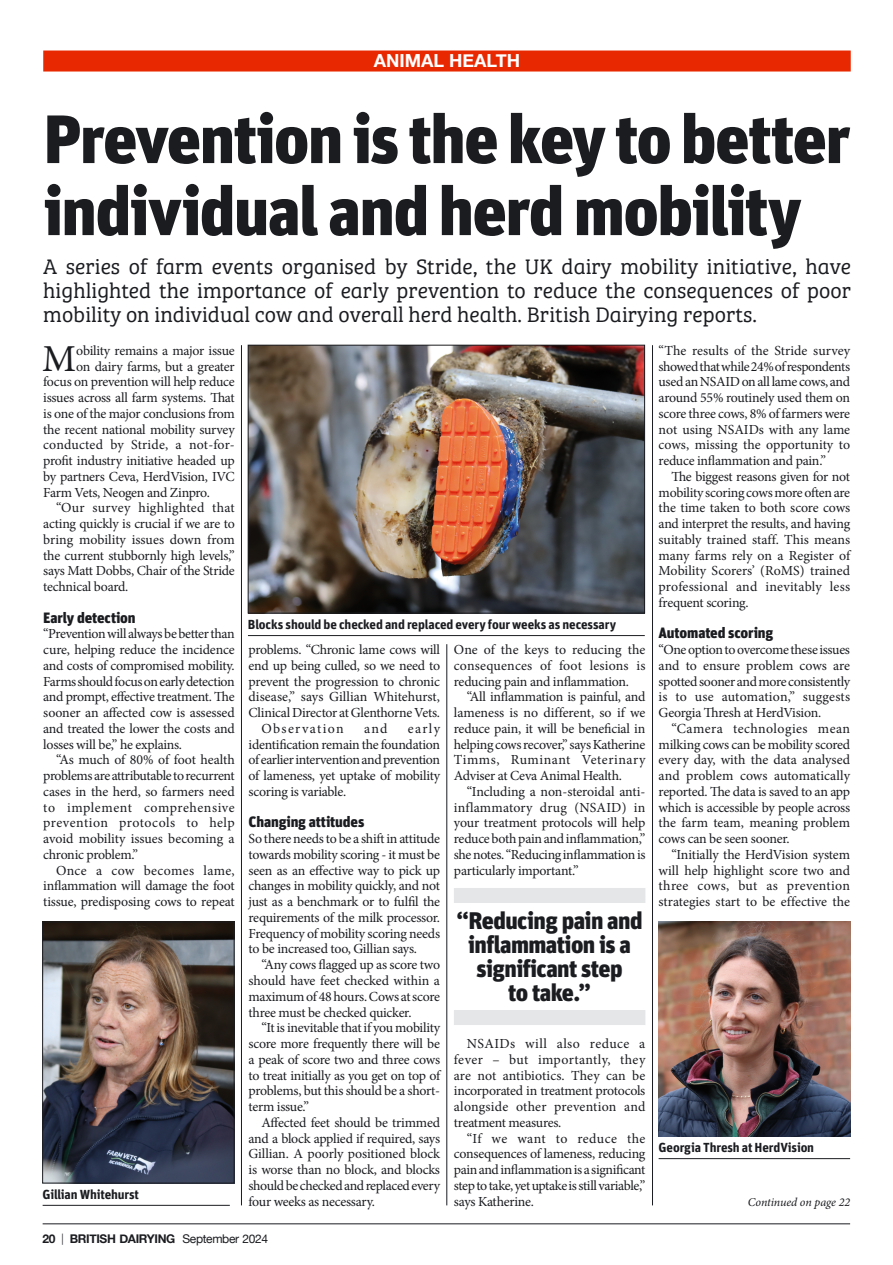
<style>
.page{position:relative;width:893px;height:1265px;background:#fff}
.page>*{position:absolute;margin:0;border:0;box-sizing:border-box;transform-origin:0 0}
.t1{font:900 68.25px/72px "Unit Pro";letter-spacing:-.02em;color:#1b1c20}
.t2{font:38.1px "Minion Pro";color:#1b1c20}
.t3{font:900 24px/24px "Unit Pro";letter-spacing:-.025em;color:#1b1c20;text-align:center}
.t4{font:21.75px/24px "Bree Serif Lt";color:#1b1c20;text-align:justify}
.t5{font:700 18px "Helvetica Neue";color:#fff}
.t6{font:900 15px "Unit Pro";letter-spacing:-.01em;color:#1b1c20}
.t7{font:13.8px/15.8px "Minion Pro";letter-spacing:-.02em;color:#1b1c20;text-align:justify}
.t8{font:13.8px "Minion Pro";color:#1b1c20}
.t9{font:13.8px "Minion Pro";letter-spacing:.01em;color:#1b1c20}
.t10{font:13.8px "Minion Pro";letter-spacing:.015em;color:#1b1c20}
.t11{font:13.8px "Minion Pro";letter-spacing:.095em;color:#1b1c20}
.t12{font:700 13.2px "Unit Pro";letter-spacing:-.01em;color:#1b1c20}
.t13{font:700 12px "Helvetica Neue";letter-spacing:-.03em;color:#1b1c20}
.t14{font:italic 12px "Minion Pro";letter-spacing:-.01em;color:#1b1c20}
.s1{font-family:"Unit Pro";font-weight:300;font-size:12.3px}
.s2{font-weight:400}
</style>
<div class="page">
<hr style="left:43px;top:1223px;width:807px;height:1px;background:#1b1c20">
<div style="left:43px;top:51px;width:807px;height:21px;background:#e72800"></div>
<hr style="left:241px;top:345px;width:1px;height:860px;background:#1b1c20">
<hr style="left:652px;top:345px;width:1px;height:860px;background:#1b1c20">
<hr style="left:446px;top:644px;width:1px;height:561px;background:#1b1c20">
<div style="left:454px;top:888px;width:191px;height:15px;background:#e5e6e7"></div>
<div style="left:454px;top:1010px;width:191px;height:15px;background:#e5e6e7"></div>
<img style="left:250px;top:347px;width:392px;height:264px">
<div style="left:248px;top:345px;width:396px;height:268px;border:1px solid #1b1c20"></div>
<img style="left:44px;top:924px;width:188px;height:257px">
<div style="left:42px;top:922px;width:192px;height:261px;border:1px solid #1b1c20"></div>
<img style="left:658px;top:922px;width:192px;height:214px">
<hr style="left:248px;top:635px;width:396px;height:1px;background:#1b1c20">
<hr style="left:43px;top:1205px;width:187px;height:1px;background:#1b1c20">
<hr style="left:658px;top:1158px;width:192px;height:1px;background:#1b1c20">
<h3 class="t5" style="left:374px;top:46px;width:147px">ANIMAL HEALTH</h3>
<h1 class="t1" style="left:43px;top:99px;width:808px">Prevention is the key to better individual and herd mobility</h1>
<p class="t4" style="left:43px;top:253px;width:809px">A series of farm events organised by Stride, the UK dairy mobility initiative, have highlighted the importance of early prevention to reduce the consequences of poor mobility on individual cow and overall herd health. British Dairying reports.</p>
<h2 class="t2" style="left:42px;top:333px;width:35px">M</h2>
<p class="t7" style="left:76px;top:342px;width:160px">obility remains a major issue</p>
<p class="t7" style="left:658px;top:342px;width:193px">“The results of the Stride survey showed that while 24% of respondents used an NSAID on all lame cows, and around 55% routinely used them on score three cows, 8% of farmers were not using NSAIDs with any lame cows, missing the opportunity to reduce inflammation and pain.”</p>
<p class="t7" style="left:658px;top:468px;width:193px;text-indent:13px">The biggest reasons given for not mobility scoring cows more often are the time taken to both score cows and interpret the results, and having suitably trained staff. This means many farms rely on a Register of Mobility Scorers’ (RoMS) trained professional and inevitably less frequent scoring.</p>
<p class="t6" style="left:658px;top:622px;width:116px">Automated scoring</p>
<p class="t7" style="left:658px;top:642px;width:193px">“One option to overcome these issues and to ensure problem cows are spotted sooner and more consistently is to use automation,” suggests Georgia Thresh at HerdVision.</p>
<p class="t7" style="left:658px;top:720px;width:193px;text-indent:13px">“Camera technologies mean milking cows can be mobility scored every day, with the data analysed and problem cows automatically reported. The data is saved to an app which is accessible by people across the farm team, meaning problem cows can be seen sooner.</p>
<p class="t7" style="left:658px;top:846px;width:193px;text-indent:13px">“Initially the HerdVision system will help highlight score two and three cows, but as prevention strategies start to be effective the</p>
<p class="t7" style="left:76px;top:358px;width:160px">on dairy farms, but a greater</p>
<p class="t7" style="left:43px;top:374px;width:193px">focus on prevention will help reduce</p>
<p class="t7" style="left:43px;top:390px;width:193px">issues across all farm systems. That</p>
<p class="t7" style="left:43px;top:405px;width:193px">is one of the major conclusions from</p>
<p class="t7" style="left:43px;top:421px;width:193px">the recent national mobility survey</p>
<p class="t9" style="left:43px;top:436px;width:193px">conducted by Stride, a not-for-</p>
<p class="t7" style="left:43px;top:453px;width:193px">profit industry initiative headed up</p>
<p class="t7" style="left:43px;top:468px;width:193px">by partners Ceva, HerdVision, IVC</p>
<p class="t7" style="left:43px;top:484px;width:168px">Farm Vets, Neogen and Zinpro.</p>
<p class="t10" style="left:56px;top:499px;width:180px">“Our survey highlighted that</p>
<p class="t7" style="left:43px;top:516px;width:193px">acting quickly is crucial if we are to</p>
<p class="t8" style="left:43px;top:530px;width:193px">bring mobility issues down from</p>
<p class="t7" style="left:43px;top:547px;width:193px">the current stubbornly high levels,”</p>
<p class="t7" style="left:43px;top:563px;width:193px">says Matt Dobbs, Chair of the Stride</p>
<p class="t7" style="left:43px;top:579px;width:87px">technical board.</p>
<p class="t6" style="left:43px;top:606px;width:94px">Early detection</p>
<p class="t7" style="left:43px;top:626px;width:193px">“Prevention will always be better than cure, helping reduce the incidence and costs of compromised mobility.<br>Farms should focus on early detection and prompt, effective treatment. The sooner an affected cow is assessed and treated the lower the costs and losses will be,” he explains.</p>
<p class="t7" style="left:43px;top:752px;width:193px;text-indent:13px">“As much of 80% of foot health problems are attributable to recurrent cases in the herd, so farmers need to implement comprehensive prevention protocols to help avoid mobility issues becoming a chronic problem.”</p>
<p class="t7" style="left:43px;top:862px;width:193px;text-indent:13px">Once a cow becomes lame, inflammation will damage the foot tissue, predisposing cows to repeat</p>
<p class="t12" style="left:248px;top:615px;width:370px">Blocks should be checked and replaced every four weeks as necessary</p>
<p class="t7" style="left:248px;top:642px;width:193px">problems. “Chronic lame cows will</p>
<p class="t7" style="left:248px;top:657px;width:193px">end up being culled, so we need to</p>
<p class="t7" style="left:248px;top:673px;width:193px">prevent the progression to chronic</p>
<p class="t8" style="left:248px;top:688px;width:193px">disease,” says Gillian Whitehurst,</p>
<p class="t7" style="left:248px;top:705px;width:193px">Clinical Director at Glenthorne Vets.</p>
<p class="t11" style="left:261px;top:719px;width:84px">Observation</p>
<p class="t7" style="left:364px;top:720px;width:25px">and</p>
<p class="t7" style="left:454px;top:642px;width:193px">One of the keys to reducing the consequences of foot lesions is reducing pain and inflammation.</p>
<p class="t7" style="left:454px;top:689px;width:193px;text-indent:13px">“All inflammation is painful, and lameness is no different, so if we reduce pain, it will be beneficial in helping cows recover,” says Katherine Timms, Ruminant Veterinary Adviser at Ceva Animal Health.</p>
<p class="t7" style="left:454px;top:783px;width:193px;text-indent:13px">“Including a non-steroidal anti&shy;inflammatory drug (NSAID) in your treatment protocols will help reduce both pain and inflammation,” she notes. “Reducing inflammation is particularly important.”</p>
<h3 class="t3" style="left:456px;top:907px;width:188px">“Reducing pain and inflammation is a significant step<br>to take.”</h3>
<p class="t7" style="left:454px;top:1035px;width:193px;text-indent:13px">NSAIDs will also reduce a fever – but importantly, they are not antibiotics. They can be incorporated in treatment protocols alongside other prevention and treatment measures.</p>
<p class="t7" style="left:454px;top:1130px;width:193px;text-indent:13px">“If we want to reduce the consequences of lameness, reducing pain and inflammation is a significant step to take, yet uptake is still variable,” says Katherine.</p>
<p class="t7" style="left:248px;top:720px;width:193px;text-indent:159px">early identification remain the foundation of earlier intervention and prevention of lameness, yet uptake of mobility scoring is variable.</p>
<p class="t6" style="left:248px;top:811px;width:117px">Changing attitudes</p>
<p class="t7" style="left:248px;top:831px;width:193px">So there needs to be a shift in attitude towards mobility scoring - it must be seen as an effective way to pick up changes in mobility quickly, and not just as a benchmark or to fulfil the requirements of the milk processor.<br>Frequency of mobility scoring needs to be increased too, Gillian says.</p>
<p class="t7" style="left:248px;top:957px;width:193px;text-indent:13px">“Any cows flagged up as score two should have feet checked within a maximum of 48 hours. Cows at score three must be checked quicker.</p>
<p class="t7" style="left:248px;top:1020px;width:193px;text-indent:13px">“It is inevitable that if you mobility score more frequently there will be a peak of score two and three cows to treat initially as you get on top of problems, but this should be a short&shy;term issue.”</p>
<p class="t7" style="left:248px;top:1114px;width:193px;text-indent:13px">Affected feet should be trimmed and a block applied if required, says Gillian. A poorly positioned block is worse than no block, and blocks should be checked and replaced every four weeks as necessary.</p>
<p class="t12" style="left:658px;top:1137px;width:157px">Georgia Thresh at HerdVision</p>
<p class="t12" style="left:43px;top:1184px;width:98px">Gillian Whitehurst</p>
<p class="t14" style="left:747px;top:1194px;width:104px">Continued on page 22</p>
<p class="t13" style="left:43px;top:1229px;width:227px">20 <span class="s1">|</span> BRITISH DAIRYING <span class="s2">September 2024</span></p>
</div>
